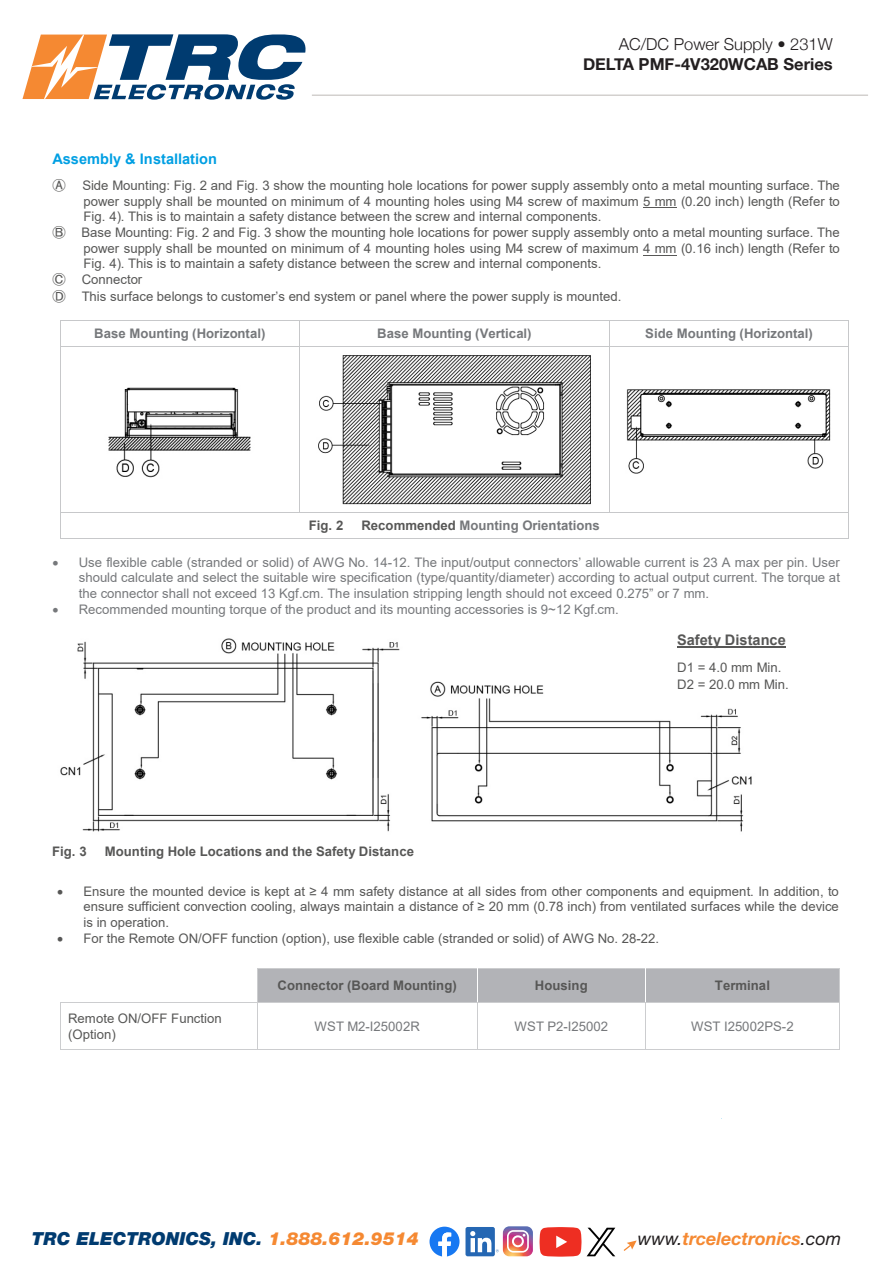
<style>
.page{position:relative;width:891px;height:1269px;background:#fff}
.page>*{position:absolute;margin:0;border:0;box-sizing:border-box;transform-origin:0 0}
.t1{font:italic 900 18px "Helvetica Neue LT Std";color:#003b70}
.t2{font:italic 700 18px "Helvetica Neue LT Std";color:#f58932}
.t3{font:700 16.5px "Helvetica Neue";color:#231f20}
.t4{font:300 16.5px "Helvetica Neue";color:#231f20}
.t5{font:700 14.55px "Arial";color:#009fe3}
.t6{font:700 14.55px "Arial";color:#575756}
.t7{font:13.2px/15.1px "Arial";letter-spacing:.005em;color:#575756}
.t8{font:13.2px/15.1px "Arial";letter-spacing:.005em;color:#76787b;text-align:justify}
.t9{font:700 13.2px "Arial";color:#76787b}
.t10{font:700 13.2px "Arial";color:#575756}
.t11{font:13.2px "MS P Gothic";color:#575756}
.s1{font-family:"MS P Gothic"}
.s2{color:#575756}
.s3{color:#f58932}
.s4{font-weight:400;color:#231f20}
</style>
<div class="page">
<hr style="left:312px;top:94px;width:556px;height:2px;background:#d3d0ce">
<svg style="left:624px;top:1240px;width:13px;height:11px"></svg>
<svg style="left:22px;top:34px;width:284px;height:66px"></svg>
<svg style="left:430px;top:1227px;width:30px;height:30px"></svg>
<div style="left:466px;top:1227px;width:29px;height:29px;background:#2567b3;border-radius:2px"></div>
<svg style="left:470px;top:1226px;width:63px;height:30px"></svg>
<svg style="left:540px;top:1227px;width:75px;height:30px"></svg>
<hr style="left:643px;top:207px;width:34px;height:1px;background:#575756">
<hr style="left:643px;top:255px;width:34px;height:1px;background:#575756">
<hr style="left:61px;top:321px;width:238px;height:1px;background:#c7c8ca">
<hr style="left:299px;top:321px;width:311px;height:1px;background:#c7c8ca">
<hr style="left:610px;top:321px;width:238px;height:1px;background:#c7c8ca">
<svg style="left:60px;top:321px;width:1px;height:26px"></svg>
<hr style="left:61px;top:346px;width:238px;height:1px;background:#c7c8ca">
<svg style="left:299px;top:322px;width:1px;height:24px"></svg>
<hr style="left:299px;top:346px;width:311px;height:1px;background:#c7c8ca">
<hr style="left:610px;top:346px;width:238px;height:1px;background:#c7c8ca">
<svg style="left:848px;top:321px;width:1px;height:26px"></svg>
<hr style="left:60px;top:347px;width:1px;height:166px;background:#c7c8ca">
<hr style="left:299px;top:347px;width:1px;height:166px;background:#c7c8ca">
<hr style="left:610px;top:347px;width:1px;height:166px;background:#c7c8ca">
<hr style="left:848px;top:347px;width:1px;height:166px;background:#c7c8ca">
<hr style="left:61px;top:513px;width:238px;height:1px;background:#c7c8ca">
<hr style="left:299px;top:513px;width:311px;height:1px;background:#c7c8ca">
<hr style="left:610px;top:513px;width:238px;height:1px;background:#c7c8ca">
<svg style="left:60px;top:513px;width:1px;height:26px"></svg>
<hr style="left:61px;top:538px;width:787px;height:1px;background:#c7c8ca">
<svg style="left:848px;top:513px;width:1px;height:26px"></svg>
<div style="left:257px;top:969px;width:220px;height:34px;background:#b2b3b7"></div>
<div style="left:478px;top:969px;width:167px;height:34px;background:#b2b3b7"></div>
<div style="left:646px;top:969px;width:193px;height:34px;background:#b2b3b7"></div>
<hr style="left:257px;top:968px;width:220px;height:1px;background:#cccdcf">
<hr style="left:478px;top:968px;width:167px;height:1px;background:#cccdcf">
<hr style="left:646px;top:968px;width:193px;height:1px;background:#cccdcf">
<hr style="left:257px;top:969px;width:1px;height:34px;background:#cccdcf">
<hr style="left:839px;top:969px;width:1px;height:34px;background:#cccdcf">
<hr style="left:61px;top:1003px;width:196px;height:1px;background:#cccdcf">
<hr style="left:257px;top:1003px;width:220px;height:1px;background:#cccdcf">
<hr style="left:478px;top:1003px;width:167px;height:1px;background:#cccdcf">
<hr style="left:646px;top:1003px;width:193px;height:1px;background:#cccdcf">
<hr style="left:60px;top:1003px;width:1px;height:46px;background:#cccdcf">
<hr style="left:61px;top:1049px;width:196px;height:1px;background:#cccdcf">
<hr style="left:257px;top:1003px;width:1px;height:46px;background:#cccdcf">
<hr style="left:257px;top:1049px;width:220px;height:1px;background:#cccdcf">
<hr style="left:477px;top:1003px;width:1px;height:46px;background:#cccdcf">
<hr style="left:478px;top:1049px;width:167px;height:1px;background:#cccdcf">
<hr style="left:645px;top:1003px;width:1px;height:46px;background:#cccdcf">
<hr style="left:646px;top:1049px;width:193px;height:1px;background:#cccdcf">
<hr style="left:839px;top:1003px;width:1px;height:46px;background:#cccdcf">
<img style="left:108px;top:387px;width:143px;height:91px">
<img style="left:318px;top:355px;width:273px;height:150px">
<img style="left:626px;top:389px;width:205px;height:85px">
<img style="left:60px;top:638px;width:699px;height:194px">
<hr style="left:677px;top:647px;width:109px;height:1px;background:#575756">
<p class="t4" style="left:619px;top:31px;width:215px">AC/DC Power Supply • 231W</p>
<p class="t3" style="left:583px;top:51px;width:251px">DELTA PMF-4V320WCAB Series</p>
<p class="t5" style="left:52px;top:149px;width:166px">Assembly &amp; Installation</p>
<p class="t11" style="left:52px;top:178px;width:15px">Ⓐ</p>
<p class="t7" style="left:82px;top:177px;width:759px;line-height:16.4px">Side Mounting: Fig. 2 and Fig. 3 show the mounting hole locations for power supply assembly onto a metal mounting surface. The power supply shall be mounted on minimum of 4 mounting holes using M4 screw of maximum 5 mm (0.20 inch) length (Refer to</p>
<p class="t7" style="left:84px;top:209px;width:519px">Fig. 4). This is to maintain a safety distance between the screw and internal components.</p>
<p class="t7" style="left:52px;top:225px;width:789px"><span class="s1">Ⓑ</span> Base Mounting: Fig. 2 and Fig. 3 show the mounting hole locations for power supply assembly onto a metal mounting surface. The</p>
<p class="t7" style="left:84px;top:241px;width:758px">power supply shall be mounted on minimum of 4 mounting holes using M4 screw of maximum 4 mm (0.16 inch) length (Refer to</p>
<p class="t7" style="left:52px;top:255px;width:571px;line-height:16.5px;text-indent:31px">Fig. 4). This is to maintain a safety distance between the screw and internal components.<br><span class="s1">Ⓒ</span> Connector<br><span class="s1">Ⓓ</span> This surface belongs to customer’s end system or panel where the power supply is mounted.</p>
<p class="t9" style="left:94px;top:324px;width:173px">Base Mounting (Horizontal)</p>
<p class="t9" style="left:377px;top:324px;width:156px">Base Mounting (Vertical)</p>
<p class="t9" style="left:645px;top:324px;width:169px">Side Mounting (Horizontal)</p>
<p class="t10" style="left:309px;top:516px;width:36px">Fig. 2</p>
<p class="t9" style="left:361px;top:516px;width:240px"><span class="s2">Recommended</span> Mounting Orientations</p>
<p class="t8" style="left:79px;top:555px;width:763px;text-indent:-26px">• Use flexible cable (stranded or solid) of AWG No. 14-12. The input/output connectors’ allowable current is 23 A max per pin. User should calculate and select the suitable wire specification (type/quantity/diameter) according to actual output current. The torque at the connector shall not exceed 13 Kgf.cm. The insulation stripping length should not exceed 0.275” or 7 mm.</p>
<p class="t8" style="left:52px;top:601px;width:568px">• Recommended mounting torque of the product and its mounting accessories is 9~12 Kgf.cm.</p>
<p class="t6" style="left:677px;top:630px;width:110px">Safety Distance</p>
<p class="t7" style="left:677px;top:659px;width:113px;line-height:17.4px">D1 = 4.0 mm Min.<br>D2 = 20.0 mm Min.</p>
<p class="t10" style="left:52px;top:842px;width:36px">Fig. 3</p>
<p class="t10" style="left:105px;top:842px;width:311px">Mounting Hole Locations and the Safety Distance</p>
<p class="t7" style="left:83px;top:884px;width:757px;text-align:justify;text-indent:-26px">• Ensure the mounted device is kept at ≥ 4 mm safety distance at all sides from other components and equipment. In addition, to ensure sufficient convection cooling, always maintain a distance of ≥ 20 mm (0.78 inch) from ventilated surfaces while the device is in operation.</p>
<p class="t7" style="left:57px;top:930px;width:604px">• For the Remote ON/OFF function (option), use flexible cable (stranded or solid) of AWG No. 28-22.</p>
<p class="t10" style="left:278px;top:976px;width:181px">Connector (Board Mounting)</p>
<p class="t10" style="left:535px;top:976px;width:54px">Housing</p>
<p class="t10" style="left:715px;top:976px;width:57px">Terminal</p>
<p class="t7" style="left:68px;top:1011px;width:155px">Remote ON/OFF Function (Option)</p>
<p class="t8" style="left:314px;top:1019px;width:107px">WST M2-I25002R</p>
<p class="t8" style="left:514px;top:1019px;width:95px">WST P2-I25002</p>
<p class="t8" style="left:691px;top:1019px;width:104px">WST I25002PS-2</p>
<p class="t1" style="left:32px;top:1227px;width:388px">TRC ELECTRONICS, INC. <span class="s3">1.888.612.9514</span></p>
<p class="t2" style="left:638px;top:1227px;width:205px"><span class="s4">www.</span>trcelectronics<span class="s4">.com</span></p>
</div>
